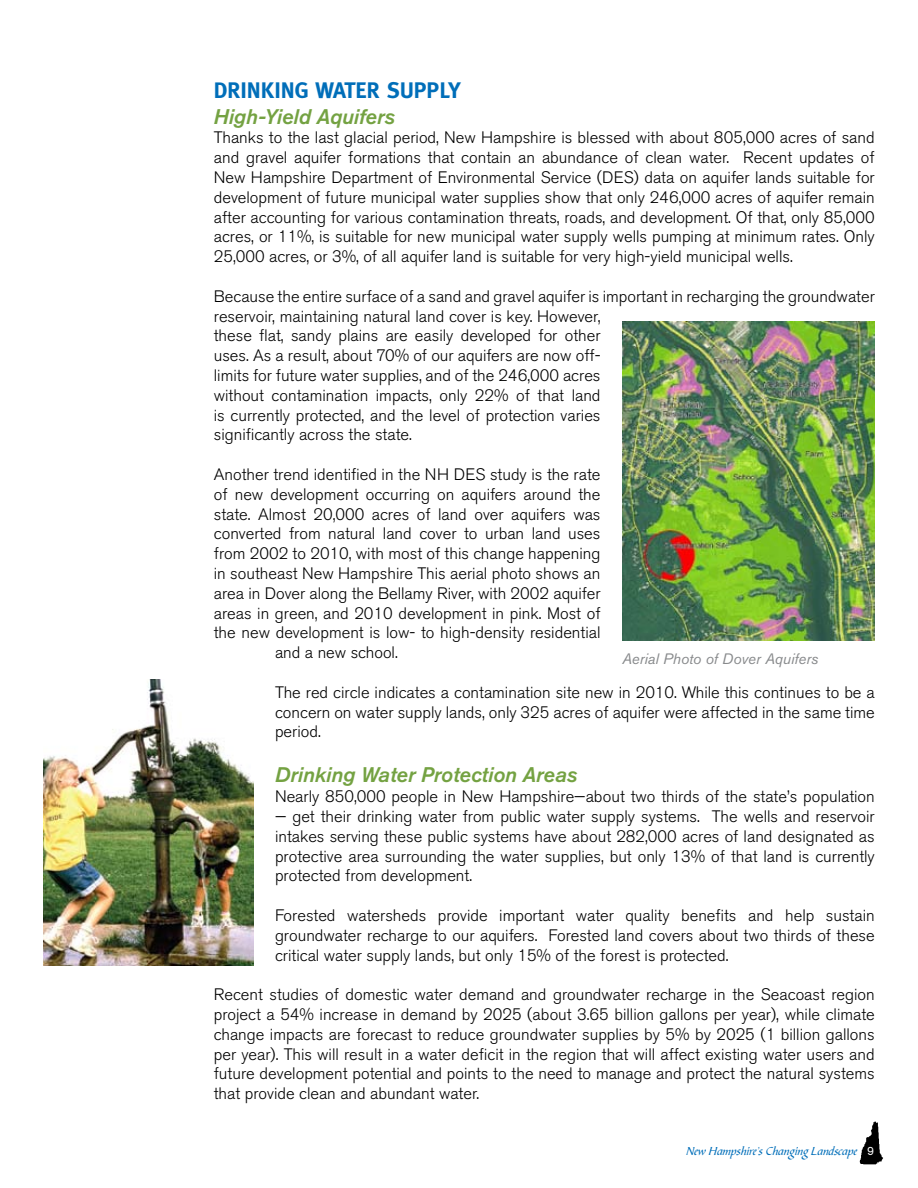
<style>
.page{position:relative;width:918px;height:1188px;background:#fff}
.page>*{position:absolute;margin:0;border:0;box-sizing:border-box;transform-origin:0 0}
.t1{font:700 22.5px "Meta";color:#006eb9}
.t2{font:italic 500 21px "Akzidenz Grotesk BE";color:#74a242}
.t3{font:300 16.5px/19.8px "Akzidenz Grotesk BE";color:#000;text-align:justify}
.t4{font:italic 15px "Akzidenz Grotesk BE";color:#888a8c}
.t5{font:12px "Bible Scr T";color:#006eb9}
.s1{font-family:"Akzidenz Grotesk BE";color:#fff}
</style>
<div class="page">
<img style="left:43px;top:679px;width:210px;height:287px">
<img style="left:859px;top:1121px;width:24px;height:44px">
<img style="left:623px;top:322px;width:252px;height:318px">
<h1 class="t1" style="left:214px;top:78px;width:144px">DRI NKING WATER</h1>
<h1 class="t1" style="left:387px;top:78px;width:75px">SUPPLY</h1>
<p class="t2" style="left:214px;top:104px;width:183px">High-Yield Aquifers</p>
<p class="t3" style="left:214px;top:128px;width:663px">Thanks to the last glacial period, New Hampshire is blessed with about 805,000 acres of sand and gravel aquifer formations that contain an abundance of clean water. Recent updates of New Hampshire Department of Environmental Service (DES) data on aquifer lands suitable for development of future municipal water supplies show that only 246,000 acres of aquifer remain after accounting for various contamination threats, roads, and development. Of that, only 85,000 acres, or 11%, is suitable for new municipal water supply wells pumping at minimum rates. Only 25,000 acres, or 3%, of all aquifer land is suitable for very high-yield municipal wells.</p>
<p class="t3" style="left:214px;top:287px;width:663px;text-align:left">Because the entire surface of a sand and gravel aquifer is important in recharging the groundwater reservoir, maintaining natural land cover is key. However,<br>these flat, sandy plains are easily developed for other<br>uses. As a result, about 70% of our aquifers are now off-<br>limits for future water supplies, and of the 246,000 acres<br>without contamination impacts, only 22% of that land<br>is currently protected, and the level of protection varies<br>significantly across the state.</p>
<p class="t3" style="left:214px;top:465px;width:388px">Another trend identified in the NH DES study is the rate</p>
<p class="t3" style="left:214px;top:485px;width:388px">of new development occurring on aquifers around the</p>
<p class="t3" style="left:214px;top:504px;width:388px">state. Almost 20,000 acres of land over aquifers was</p>
<p class="t3" style="left:214px;top:524px;width:388px">converted from natural land cover to urban land uses</p>
<p class="t3" style="left:214px;top:544px;width:388px">from 2002 to 2010, with most of this change happening</p>
<p class="t3" style="left:214px;top:564px;width:388px">in southeast New Hampshire This aerial photo shows an</p>
<p class="t3" style="left:214px;top:584px;width:388px">area in Dover along the Bellamy River, with 2002 aquifer</p>
<p class="t3" style="left:214px;top:603px;width:388px">areas in green, and 2010 development in pink. Most of</p>
<p class="t3" style="left:214px;top:623px;width:388px">the new development is low- to high-density residential</p>
<p class="t3" style="left:275px;top:643px;width:124px">and a new school.</p>
<p class="t3" style="left:275px;top:683px;width:601px">The red circle indicates a contamination site new in 2010. While this continues to be a concern on water supply lands, only 325 acres of aquifer were affected in the same time period.</p>
<p class="t2" style="left:275px;top:763px;width:304px">Drinking Water Protection Areas</p>
<p class="t3" style="left:275px;top:787px;width:601px">Nearly 850,000 people in New Hampshire—about two thirds of the state’s population</p>
<p class="t3" style="left:275px;top:807px;width:601px">— get their drinking water from public water supply systems. The wells and reservoir intakes serving these public systems have about 282,000 acres of land designated as protective area surrounding the water supplies, but only 13% of that land is currently protected from development.</p>
<p class="t3" style="left:275px;top:906px;width:601px">Forested watersheds provide important water quality benefits and help sustain groundwater recharge to our aquifers. Forested land covers about two thirds of these critical water supply lands, but only 15% of the forest is protected.</p>
<p class="t3" style="left:214px;top:985px;width:662px">Recent studies of domestic water demand and groundwater recharge in the Seacoast region project a 54% increase in demand by 2025 (about 3.65 billion gallons per year), while climate change impacts are forecast to reduce groundwater supplies by 5% by 2025 (1 billion gallons per year). This will result in a water deficit in the region that will affect existing water users and future development potential and points to the need to manage and protect the natural systems that provide clean and abundant water.</p>
<p class="t4" style="left:622px;top:649px;width:198px">Aerial Photo of Dover Aquifers</p>
<p class="t5" style="left:687px;top:1145px;width:189px">New Hampshire’s Changing Landscape <span class="s1">9</span></p>
</div>
